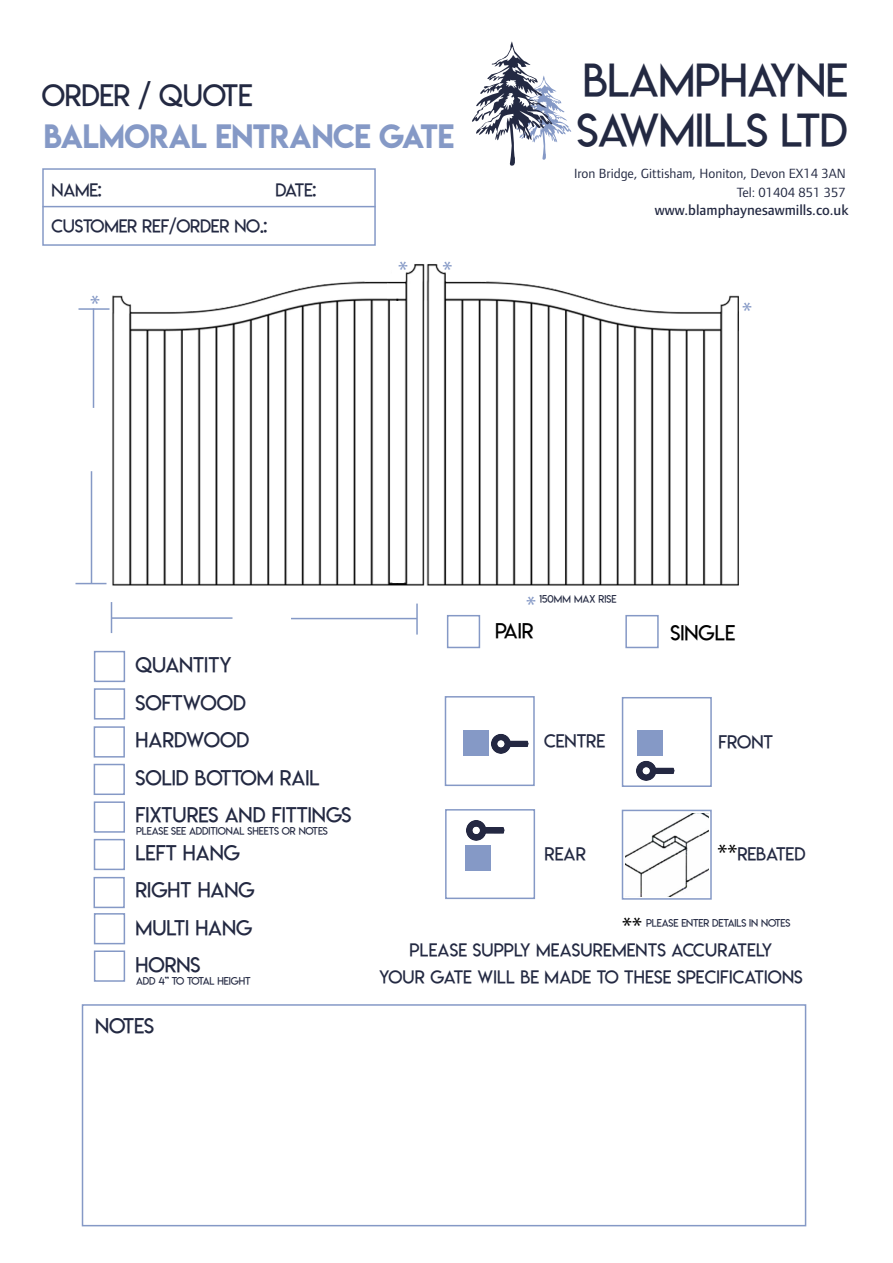
<style>
.page{position:relative;width:893px;height:1263px;background:#fff}
.page>*{position:absolute;margin:0;border:0;box-sizing:border-box;transform-origin:0 0}
.t1{font:45.45px/49.9px "Lemon Milklight";letter-spacing:-.01em;color:#232942}
.t2{font:30px "Lemon Milk";letter-spacing:-.01em;color:#8599c6}
.t3{font:30px "Lemon Milklight";letter-spacing:-.01em;color:#232942}
.t4{font:24px "Myriad Pro";color:#8599c6}
.t5{font:24px "Myriad Pro";color:#000}
.t6{font:21px/37.5px "Lemon Milklight";color:#232942}
.t7{font:21px "Lemon Milklight";color:#000}
.t8{font:18.15px "Lemon Milklight";color:#232942}
.t9{font:18px/27px "Lemon Milklight";letter-spacing:.01em;color:#232942;text-align:center}
.t10{font:18px "Lemon Milklight";letter-spacing:-.01em;color:#232942}
.t11{font:500 15px "Foundry Form Sans";color:#232942}
.t12{font:13.8px/19.5px "Foundry Form Sans";color:#232942;text-align:right}
.t13{font:10.5px "Lemon Milklight";letter-spacing:-.01em;color:#232942}
.s1{font-family:"Myriad Pro";font-size:24px;color:#000}
</style>
<div class="page">
<svg style="left:472px;top:41px;width:100px;height:125px"></svg>
<div style="left:42px;top:168px;width:334px;height:78px;border:2px solid #8599c6"></div>
<hr style="left:42px;top:206px;width:333px;height:1px;background:#8599c6">
<div style="left:94px;top:726px;width:31px;height:31px;border:2px solid #8599c6"></div>
<hr style="left:111px;top:602px;width:1px;height:31px;background:#8599c6">
<div style="left:94px;top:764px;width:31px;height:31px;border:2px solid #8599c6"></div>
<div style="left:94px;top:651px;width:31px;height:31px;border:2px solid #8599c6"></div>
<div style="left:94px;top:688px;width:31px;height:31px;border:2px solid #8599c6"></div>
<div style="left:94px;top:877px;width:31px;height:31px;border:2px solid #8599c6"></div>
<div style="left:94px;top:801px;width:31px;height:32px;border:2px solid #8599c6"></div>
<div style="left:94px;top:839px;width:31px;height:31px;border:2px solid #8599c6"></div>
<div style="left:82px;top:1004px;width:724px;height:222px;border:2px solid #8599c6"></div>
<div style="left:445px;top:809px;width:90px;height:90px;border:2px solid #8599c6"></div>
<div style="left:445px;top:696px;width:90px;height:90px;border:2px solid #8599c6"></div>
<div style="left:622px;top:697px;width:90px;height:90px;border:2px solid #8599c6"></div>
<div style="left:465px;top:845px;width:25px;height:25px;background:#8599c6"></div>
<div style="left:463px;top:731px;width:25px;height:25px;background:#8599c6"></div>
<div style="left:637px;top:731px;width:26px;height:25px;background:#8599c6"></div>
<img style="left:466px;top:820px;width:39px;height:21px">
<img style="left:491px;top:733px;width:38px;height:21px">
<img style="left:636px;top:760px;width:39px;height:21px">
<div style="left:94px;top:913px;width:31px;height:31px;border:2px solid #8599c6"></div>
<img style="left:625px;top:813px;width:84px;height:84px">
<div style="left:622px;top:810px;width:90px;height:90px;border:2px solid #8599c6"></div>
<hr style="left:416px;top:603px;width:2px;height:31px;background:#8599c6">
<div style="left:447px;top:615px;width:33px;height:33px;border:2px solid #8599c6"></div>
<div style="left:625px;top:615px;width:34px;height:33px;border:2px solid #8599c6"></div>
<div style="left:94px;top:950px;width:31px;height:32px;border:2px solid #8599c6"></div>
<img style="left:64px;top:241px;width:675px;height:381px">
<h2 class="t3" style="left:42px;top:77px;width:212px">ORDER / QUOTE</h2>
<h2 class="t2" style="left:44px;top:114px;width:411px">BALMORAL ENTRANCE GATE</h2>
<p class="t9" style="left:52px;top:177px;width:52px">NAME:</p>
<p class="t9" style="left:275px;top:177px;width:43px">DATE:</p>
<p class="t10" style="left:52px;top:215px;width:217px">CUSTOMER REF/ORDER NO.:</p>
<p class="t4" style="left:90px;top:289px;width:11px">*</p>
<p class="t4" style="left:398px;top:255px;width:11px">*</p>
<p class="t4" style="left:443px;top:255px;width:11px">*</p>
<h1 class="t1" style="left:577px;top:56px;width:272px">BLAMPHAYNE<br>SAWMILLS LTD</h1>
<p class="t12" style="left:574px;top:163px;width:273px">Iron Bridge, Gittisham, Honiton, Devon EX14 3AN<br>Tel: 01404 851 357</p>
<p class="t11" style="left:655px;top:201px;width:195px">www.blamphaynesawmills.co.uk</p>
<p class="t4" style="left:742px;top:296px;width:11px">*</p>
<p class="t4" style="left:526px;top:590px;width:11px">*</p>
<p class="t13" style="left:539px;top:592px;width:78px">150MM MAX RISE</p>
<p class="t7" style="left:495px;top:618px;width:40px">PAIR</p>
<p class="t7" style="left:670px;top:619px;width:66px">SINGLE</p>
<p class="t6" style="left:135px;top:646px;width:217px">QUANTITY<br>SOFTWOOD<br>HARDWOOD<br>SOLID BOTTOM RAIL<br>FIXTURES AND FITTINGS<br>LEFT HANG<br>RIGHT HANG<br>MULTI HANG<br>HORNS</p>
<p class="t13" style="left:136px;top:824px;width:193px">PLEASE SEE ADDITIONAL SHEETS OR NOTES</p>
<p class="t13" style="left:136px;top:974px;width:116px">ADD 4” TO TOTAL HEIGHT</p>
<p class="t6" style="left:95px;top:1008px;width:61px">NOTES</p>
<p class="t8" style="left:544px;top:730px;width:63px">CENTRE</p>
<p class="t8" style="left:718px;top:731px;width:56px">FRONT</p>
<p class="t8" style="left:545px;top:843px;width:43px">REAR</p>
<p class="t8" style="left:717px;top:843px;width:90px"><span class="s1">**</span>REBATED</p>
<p class="t5" style="left:622px;top:911px;width:21px">**</p>
<p class="t13" style="left:646px;top:916px;width:146px">PLEASE ENTER DETAILS IN NOTES</p>
<p class="t9" style="left:379px;top:937px;width:425px">PLEASE SUPPLY MEASUREMENTS ACCURATELY<br>YOUR GATE WILL BE MADE TO THESE SPECIFICATIONS</p>
</div>
